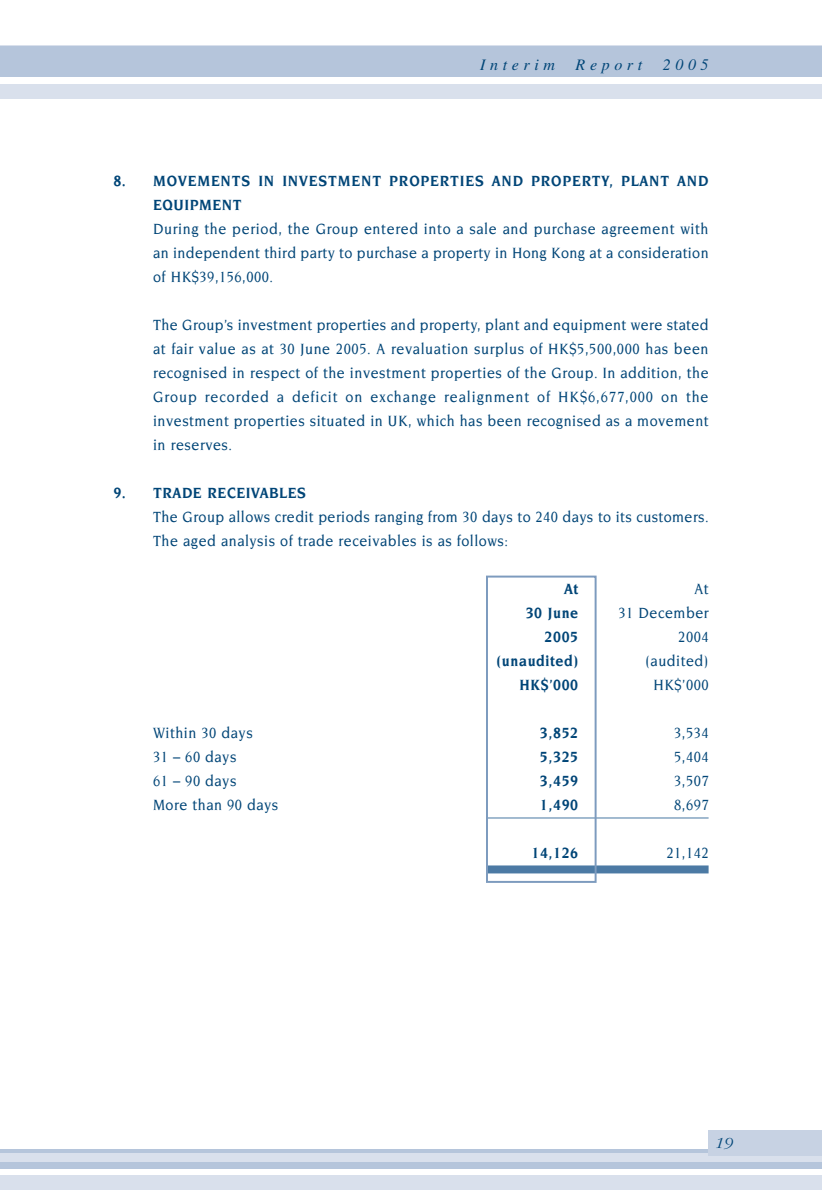
<style>
.page{position:relative;width:822px;height:1190px;background:#fff}
.page>*{position:absolute;margin:0;border:0;box-sizing:border-box;transform-origin:0 0}
.t1{font:500 16px/24px "Novarese";letter-spacing:.035em;color:#004577;text-align:justify;scale:.9 1}
.t2{font:700 16px "Novarese";letter-spacing:.04em;color:#004577;scale:.9 1}
.t3{font:700 16px/24px "Novarese";letter-spacing:.06em;color:#004577;scale:.9 1}
.t4{font:italic 16px "Times";letter-spacing:.29em;color:#004577}
.t5{font:italic 300 16px "Garamond";color:#004577}
</style>
<div class="page">
<div style="left:0;top:1151px;width:822px;height:39px;background:#d9e0ec"></div>
<div style="left:0;top:1162px;width:822px;height:11px;background:#b5c5db"></div>
<hr style="left:0;top:1149px;width:822px;height:4px;background:#b5c5db">
<div style="left:0;top:1169px;width:822px;height:6px;background:#fff"></div>
<div style="left:0;top:46px;width:822px;height:53px;background:#d9e0ec"></div>
<div style="left:0;top:46px;width:822px;height:34px;background:#b5c5db"></div>
<div style="left:0;top:78px;width:822px;height:6px;background:#fff"></div>
<div style="left:709px;top:1130px;width:113px;height:26px;background:#c7d2e3"></div>
<hr style="left:488px;top:817px;width:221px;height:1px;background:#4c7aa4">
<div style="left:488px;top:865px;width:221px;height:8px;background:#4c7aa4"></div>
<div style="left:486px;top:576px;width:111px;height:307px;border:2px solid #7d9bbe"></div>
<p class="t4" style="left:480px;top:59px;width:76px">Interim</p>
<p class="t4" style="left:576px;top:59px;width:68px">Report</p>
<p class="t4" style="left:663px;top:59px;width:47px">2005</p>
<p class="t3" style="left:153px;top:169px;width:619px;text-indent:-40px">8. MOVEMENTS IN INVESTMENT PROPERTIES AND PROPERTY, PLANT AND<br>EQUIPMENT</p>
<p class="t1" style="left:153px;top:217px;width:619px">During the period, the Group entered into a sale and purchase agreement with an independent third party to purchase a property in Hong Kong at a consideration of HK$39,156,000.</p>
<p class="t1" style="left:153px;top:313px;width:619px">The Group’s investment properties and property, plant and equipment were stated at fair value as at 30 June 2005. A revaluation surplus of HK$5,500,000 has been recognised in respect of the investment properties of the Group. In addition, the Group recorded a deficit on exchange realignment of HK$6,677,000 on the investment properties situated in UK, which has been recognised as a movement in reserves.</p>
<p class="t2" style="left:113px;top:486px;width:215px">9. TRADE RECEIVABLES</p>
<p class="t1" style="left:153px;top:505px;width:619px">The Group allows credit periods ranging from 30 days to 240 days to its customers.<br>The aged analysis of trade receivables is as follows:</p>
<p class="t2" style="left:564px;top:582px;width:17px">At</p>
<p class="t1" style="left:695px;top:577px;width:17px">At</p>
<p class="t2" style="left:526px;top:606px;width:60px">30 June</p>
<p class="t1" style="left:619px;top:601px;width:102px">31 December</p>
<p class="t2" style="left:545px;top:630px;width:39px">2005</p>
<p class="t1" style="left:678px;top:625px;width:35px">2004</p>
<p class="t2" style="left:497px;top:654px;width:92px">(unaudited)</p>
<p class="t1" style="left:645px;top:649px;width:72px">(audited)</p>
<p class="t2" style="left:520px;top:678px;width:67px">HK$’000</p>
<p class="t1" style="left:654px;top:673px;width:63px">HK$’000</p>
<p class="t1" style="left:153px;top:721px;width:112px">Within 30 days</p>
<p class="t2" style="left:540px;top:726px;width:44px">3,852</p>
<p class="t1" style="left:674px;top:721px;width:40px">3,534</p>
<p class="t1" style="left:153px;top:745px;width:94px">31 – 60 days</p>
<p class="t2" style="left:540px;top:750px;width:44px">5,325</p>
<p class="t1" style="left:674px;top:745px;width:40px">5,404</p>
<p class="t1" style="left:153px;top:769px;width:94px">61 – 90 days</p>
<p class="t2" style="left:540px;top:774px;width:44px">3,459</p>
<p class="t1" style="left:674px;top:769px;width:40px">3,507</p>
<p class="t1" style="left:153px;top:793px;width:141px">More than 90 days</p>
<p class="t2" style="left:540px;top:798px;width:44px">1,490</p>
<p class="t1" style="left:674px;top:793px;width:40px">8,697</p>
<p class="t2" style="left:531px;top:846px;width:54px">14,126</p>
<p class="t1" style="left:666px;top:841px;width:48px">21,142</p>
<p class="t5" style="left:714px;top:1138px;width:19px">19</p>
</div>
